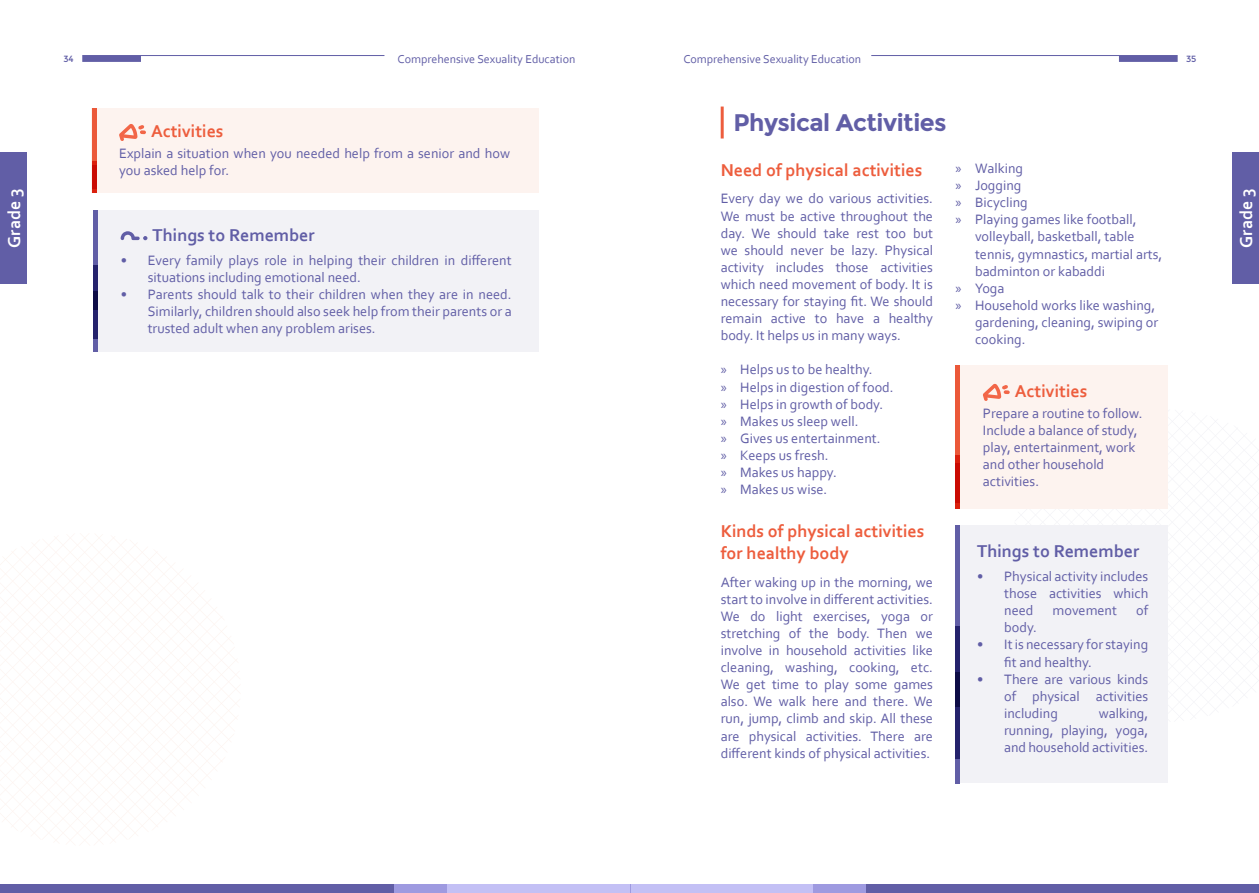
<style>
.page{position:relative;width:1259px;height:893px;background:#fff}
.page>*{position:absolute;margin:0;border:0;box-sizing:border-box;transform-origin:0 0}
.Introduction{font:700 24px "Montserrat";letter-spacing:-.02em;color:#615ea6}
.t1{font:700 18px/21.6px "Corbel";color:#ed5d3d}
.t2{font:700 18px "Corbel";color:#615ea6}
.t3{font:700 18px "Corbel";color:#fff}
.Paragraph{font:14.25px/17.1px "Corbel";color:#615ea6}
.t4{font:12px "Corbel";color:#615ea6}
.t5{font:9px "Montserrat";color:#615ea6}
.s1{font-family:"Myriad Pro"}
</style>
<div class="page">
<hr style="left:82px;top:55px;width:302px;height:1px;background:#615ea6">
<div style="left:82px;top:56px;width:59px;height:6px;background:#615ea6"></div>
<hr style="left:871px;top:55px;width:306px;height:1px;background:#615ea6">
<div style="left:1119px;top:56px;width:58px;height:6px;background:#615ea6"></div>
<div style="left:0;top:884px;width:629px;height:9px;background:#615ea6"></div>
<div style="left:631px;top:884px;width:628px;height:9px;background:#615ea6"></div>
<div style="left:394px;top:884px;width:236px;height:9px;background:#9e9ae0"></div>
<div style="left:630px;top:884px;width:236px;height:9px;background:#9e9ae0"></div>
<div style="left:448px;top:884px;width:182px;height:9px;background:#c3c0f5"></div>
<div style="left:630px;top:884px;width:182px;height:9px;background:#c3c0f5"></div>
<svg style="left:0;top:535px;width:237px;height:309px"></svg>
<svg style="left:1071px;top:409px;width:188px;height:313px"></svg>
<div style="left:93px;top:210px;width:446px;height:142px;background:#f2f2f6"></div>
<div style="left:93px;top:210px;width:5px;height:142px;background:#615ea6"></div>
<div style="left:93px;top:266px;width:5px;height:44px;background:#24226c"></div>
<svg style="left:93px;top:291px;width:5px;height:47px"></svg>
<svg style="left:121px;top:231px;width:26px;height:9px"></svg>
<div style="left:92px;top:108px;width:447px;height:85px;background:#fdf3ef"></div>
<hr style="left:92px;top:108px;width:4px;height:85px;background:#ed5d3d">
<svg style="left:92px;top:161px;width:4px;height:32px"></svg>
<hr style="left:92px;top:166px;width:4px;height:23px;background:#ca0b03">
<svg style="left:119px;top:124px;width:27px;height:17px"></svg>
<div style="left:1232px;top:152px;width:27px;height:132px;background:#615ea6"></div>
<div style="left:0;top:152px;width:27px;height:132px;background:#615ea6"></div>
<hr style="left:720px;top:107px;width:3px;height:32px;background:#ed5d3d">
<div style="left:958px;top:525px;width:209px;height:258px;background:#f2f2f6"></div>
<div style="left:955px;top:525px;width:5px;height:258px;background:#615ea6"></div>
<div style="left:955px;top:626px;width:5px;height:80px;background:#24226c"></div>
<svg style="left:955px;top:672px;width:5px;height:87px"></svg>
<div style="left:955px;top:365px;width:212px;height:144px;background:#fdf3ef"></div>
<div style="left:955px;top:365px;width:5px;height:144px;background:#ed5d3d"></div>
<div style="left:955px;top:455px;width:5px;height:54px;background:#da200d"></div>
<div style="left:955px;top:463px;width:5px;height:40px;background:#ca0b03"></div>
<svg style="left:983px;top:384px;width:26px;height:17px"></svg>
<p class="t5" style="left:63px;top:54px;width:12px">34</p>
<p class="t4" style="left:397px;top:52px;width:179px">Comprehensive Sexuality Education</p>
<p class="t4" style="left:683px;top:52px;width:179px">Comprehensive Sexuality Education</p>
<p class="t5" style="left:1186px;top:54px;width:12px">35</p>
<p class="Introduction" style="left:733px;top:109px;width:215px">Physical Activities</p>
<p class="t1" style="left:720px;top:159px;width:203px">Need of physical activities</p>
<p class="Paragraph" style="left:720px;top:190px;width:214px;text-align:justify">Every day we do various activities.<br>We must be active throughout the day. We should take rest too but we should never be lazy. Physical activity includes those activities which need movement of body. It is necessary for staying fit. We should remain active to have a healthy body. It helps us in many ways.</p>
<p class="Paragraph" style="left:720px;top:361px;width:153px"><span class="s1">»</span> Helps us to be healthy.</p>
<p class="Paragraph" style="left:720px;top:378px;width:174px"><span class="s1">»</span> Helps in digestion of food.</p>
<p class="Paragraph" style="left:720px;top:395px;width:164px"><span class="s1">»</span> Helps in growth of body.</p>
<p class="Paragraph" style="left:720px;top:412px;width:139px"><span class="s1">»</span> Makes us sleep well.</p>
<p class="Paragraph" style="left:720px;top:429px;width:161px"><span class="s1">»</span> Gives us entertainment.</p>
<p class="Paragraph" style="left:720px;top:446px;width:109px"><span class="s1">»</span> Keeps us fresh.</p>
<p class="Paragraph" style="left:720px;top:463px;width:118px"><span class="s1">»</span> Makes us happy.</p>
<p class="Paragraph" style="left:720px;top:481px;width:108px"><span class="s1">»</span> Makes us wise.</p>
<p class="t1" style="left:720px;top:520px;width:205px">Kinds of physical activities for healthy body</p>
<p class="Paragraph" style="left:720px;top:573px;width:214px;text-align:justify">After waking up in the morning, we start to involve in different activities.<br>We do light exercises, yoga or stretching of the body. Then we involve in household activities like cleaning, washing, cooking, etc.<br>We get time to play some games also. We walk here and there. We run, jump, climb and skip. All these are physical activities. There are different kinds of physical activities.</p>
<p class="t1" style="left:151px;top:120px;width:74px">Activities</p>
<p class="Paragraph" style="left:119px;top:144px;width:392px">Explain a situation when you needed help from a senior and how you asked help for.</p>
<p class="Paragraph" style="left:955px;top:159px;width:69px"><span class="s1">»</span> Walking</p>
<p class="Paragraph" style="left:955px;top:177px;width:67px"><span class="s1">»</span> Jogging</p>
<p class="Paragraph" style="left:955px;top:194px;width:74px"><span class="s1">»</span> Bicycling</p>
<p class="Paragraph" style="left:975px;top:211px;width:189px;text-indent:-20px"><span class="s1">»</span> Playing games like football, volleyball, basketball, table tennis, gymnastics, martial arts, badminton or kabaddi</p>
<p class="Paragraph" style="left:955px;top:279px;width:50px"><span class="s1">»</span> Yoga</p>
<p class="Paragraph" style="left:975px;top:296px;width:185px;text-indent:-20px"><span class="s1">»</span> Household works like washing, gardening, cleaning, swiping or cooking.</p>
<p class="t3" style="left:3px;top:248px;width:61px;rotate:-90deg">Grade 3</p>
<p class="t3" style="left:1235px;top:248px;width:61px;rotate:-90deg">Grade 3</p>
<p class="t2" style="left:153px;top:224px;width:164px">Things to Remember</p>
<p class="Paragraph" style="left:148px;top:251px;width:365px;text-indent:-27px">• Every family plays role in helping their children in different situations including emotional need.</p>
<p class="Paragraph" style="left:148px;top:286px;width:365px;text-align:justify;text-indent:-27px">• Parents should talk to their children when they are in need.<br>Similarly, children should also seek help from their parents or a trusted adult when any problem arises.</p>
<p class="t1" style="left:1014px;top:380px;width:74px">Activities</p>
<p class="Paragraph" style="left:983px;top:404px;width:161px">Prepare a routine to follow.<br>Include a balance of study, play, entertainment, work and other household activities.</p>
<p class="t2" style="left:977px;top:540px;width:164px">Things to Remember</p>
<p class="Paragraph" style="left:1004px;top:567px;width:146px;text-align:justify;text-indent:-27px">• Physical activity includes those activities which need</p>
<p class="Paragraph" style="left:1052px;top:602px;width:66px">movement</p>
<p class="Paragraph" style="left:1136px;top:602px;width:14px">of</p>
<p class="Paragraph" style="left:1004px;top:619px;width:34px">body.</p>
<p class="Paragraph" style="left:1004px;top:636px;width:146px;text-indent:-27px">• It is necessary for staying fit and healthy.</p>
<p class="Paragraph" style="left:1004px;top:670px;width:146px;text-align:justify;text-indent:-27px">• There are various kinds of physical activities including</p>
<p class="Paragraph" style="left:1004px;top:704px;width:146px;text-align:justify;text-indent:95px">walking, running, playing, yoga, and household activities.</p>
</div>
